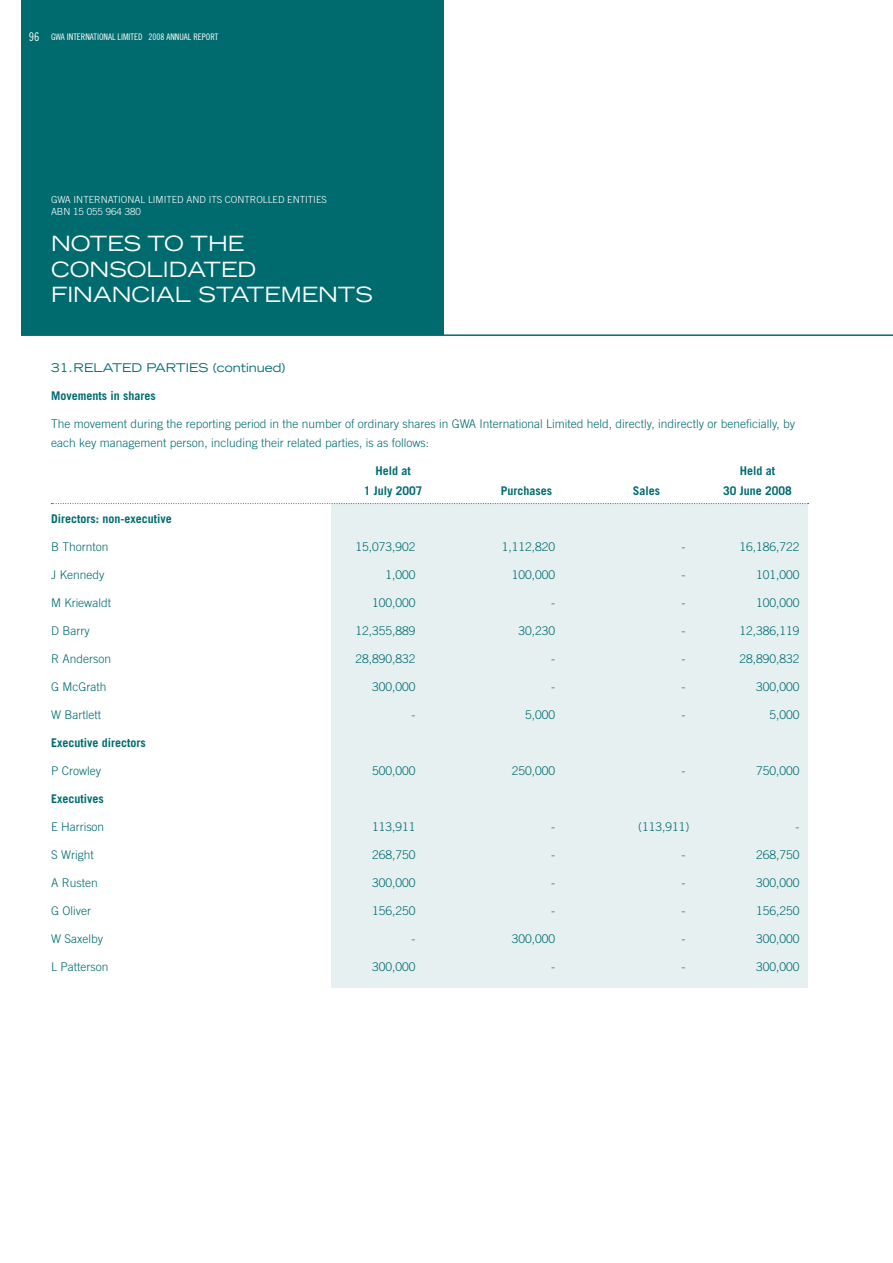
<style>
.page{position:relative;width:893px;height:1263px;background:#fff}
.page>*{position:absolute;margin:0;border:0;box-sizing:border-box;transform-origin:0 0}
.t1{font:expanded 21px "Trade Gothic LT Std";color:#fff}
.t2{font:300 12px/19.5px "Trade Gothic LT Std";color:#006b6e}
.t3{font:700 12px "Trade Gothic LT Std";color:#006b6e}
.t4{font:expanded 12px "Trade Gothic LT Std";color:#006b6e}
.t5{font:300 9.75px/12px "Trade Gothic LT Std";color:#fff}
.t6{font:9px "Trade Gothic LT Std Cn 18";color:#fff}
.s1{font-size:12px}
</style>
<div class="page">
<div style="left:21px;top:0;width:423px;height:335px;background:#006b6e"></div>
<hr style="left:0;top:334px;width:893px;height:2px;background:#006b6e">
<div style="left:0;top:0;width:21px;height:638px;background:#fff"></div>
<div style="left:332px;top:503px;width:476px;height:485px;background:#e6f0f0"></div>
<svg style="left:51px;top:503px;width:757px;height:1px"></svg>
<p class="t6" style="left:29px;top:31px;width:191px"><span class="s1">96</span> GWA INTERNATIONAL LIMITED 2008 ANNUAL REPORT</p>
<p class="t5" style="left:51px;top:193px;width:277px">GWA International Li mited and its controlled entiti es<br>ABN 15 055 964 380</p>
<h1 class="t1" style="left:51px;top:230px;width:19px">NOTES</h1>
<h1 class="t1" style="left:148px;top:230px;width:96px">TO THE</h1>
<h1 class="t1" style="left:51px;top:255px;width:20px">CONSO</h1>
<h1 class="t1" style="left:147px;top:255px;width:41px">LIDATED</h1>
<h1 class="t1" style="left:51px;top:281px;width:42px">FINANC</h1>
<h1 class="t1" style="left:150px;top:281px;width:67px">IAL STATEMENTS</h1>
<p class="t4" style="left:51px;top:359px;width:236px">31. R ELATED PARTI ES (CONTINUED)</p>
<p class="t3" style="left:51px;top:388px;width:106px">Movements in shares</p>
<p class="t2" style="left:51px;top:413px;width:746px">The movement during the reporting period in the number of ordinary shares in GWA International Limited held, directly, indirectly or beneficially, by each key management person, including their related parties, is as follows:</p>
<p class="t3" style="left:375px;top:464px;width:37px">Held at</p>
<p class="t3" style="left:740px;top:464px;width:37px">Held at</p>
<p class="t3" style="left:364px;top:483px;width:60px">1 July 2007</p>
<p class="t3" style="left:501px;top:483px;width:53px">Purchases</p>
<p class="t3" style="left:633px;top:483px;width:29px">Sales</p>
<p class="t3" style="left:723px;top:483px;width:70px">30 June 2008</p>
<p class="t3" style="left:51px;top:511px;width:122px">Directors: non-executive</p>
<p class="t2" style="left:51px;top:537px;width:59px">B Thornton</p>
<p class="t2" style="left:355px;top:537px;width:62px">15,073,902</p>
<p class="t2" style="left:502px;top:537px;width:55px">1,112,820</p>
<p class="t2" style="left:682px;top:537px;width:5px">-</p>
<p class="t2" style="left:739px;top:537px;width:62px">16,186,722</p>
<p class="t2" style="left:51px;top:565px;width:55px">J Kennedy</p>
<p class="t2" style="left:385px;top:565px;width:32px">1,000</p>
<p class="t2" style="left:512px;top:565px;width:45px">100,000</p>
<p class="t2" style="left:682px;top:565px;width:5px">-</p>
<p class="t2" style="left:756px;top:565px;width:45px">101,000</p>
<p class="t2" style="left:51px;top:593px;width:61px">M Kriewaldt</p>
<p class="t2" style="left:372px;top:593px;width:45px">100,000</p>
<p class="t2" style="left:551px;top:593px;width:5px">-</p>
<p class="t2" style="left:682px;top:593px;width:5px">-</p>
<p class="t2" style="left:756px;top:593px;width:45px">100,000</p>
<p class="t2" style="left:51px;top:621px;width:40px">D Barry</p>
<p class="t2" style="left:355px;top:621px;width:62px">12,355,889</p>
<p class="t2" style="left:518px;top:621px;width:38px">30,230</p>
<p class="t2" style="left:682px;top:621px;width:5px">-</p>
<p class="t2" style="left:739px;top:621px;width:62px">12,386,119</p>
<p class="t2" style="left:51px;top:649px;width:62px">R Anderson</p>
<p class="t2" style="left:355px;top:649px;width:62px">28,890,832</p>
<p class="t2" style="left:551px;top:649px;width:5px">-</p>
<p class="t2" style="left:682px;top:649px;width:5px">-</p>
<p class="t2" style="left:739px;top:649px;width:62px">28,890,832</p>
<p class="t2" style="left:51px;top:677px;width:57px">G M cGrath</p>
<p class="t2" style="left:372px;top:677px;width:45px">300,000</p>
<p class="t2" style="left:551px;top:677px;width:5px">-</p>
<p class="t2" style="left:682px;top:677px;width:5px">-</p>
<p class="t2" style="left:756px;top:677px;width:45px">300,000</p>
<p class="t2" style="left:51px;top:705px;width:52px">W Bartlett</p>
<p class="t2" style="left:412px;top:705px;width:5px">-</p>
<p class="t2" style="left:525px;top:705px;width:32px">5,000</p>
<p class="t2" style="left:682px;top:705px;width:5px">-</p>
<p class="t2" style="left:769px;top:705px;width:32px">5,000</p>
<p class="t3" style="left:51px;top:735px;width:96px">Executive directors</p>
<p class="t2" style="left:51px;top:761px;width:51px">P Crowley</p>
<p class="t2" style="left:372px;top:761px;width:45px">500,000</p>
<p class="t2" style="left:512px;top:761px;width:45px">250,000</p>
<p class="t2" style="left:682px;top:761px;width:5px">-</p>
<p class="t2" style="left:756px;top:761px;width:45px">750,000</p>
<p class="t3" style="left:51px;top:791px;width:54px">Executives</p>
<p class="t2" style="left:51px;top:817px;width:55px">E Harrison</p>
<p class="t2" style="left:372px;top:817px;width:45px">113,911</p>
<p class="t2" style="left:551px;top:817px;width:5px">-</p>
<p class="t2" style="left:638px;top:817px;width:53px">(113,911)</p>
<p class="t2" style="left:796px;top:817px;width:5px">-</p>
<p class="t2" style="left:51px;top:845px;width:44px">S Wright</p>
<p class="t2" style="left:372px;top:845px;width:45px">268,750</p>
<p class="t2" style="left:551px;top:845px;width:5px">-</p>
<p class="t2" style="left:682px;top:845px;width:5px">-</p>
<p class="t2" style="left:756px;top:845px;width:45px">268,750</p>
<p class="t2" style="left:51px;top:873px;width:48px">A R usten</p>
<p class="t2" style="left:372px;top:873px;width:45px">300,000</p>
<p class="t2" style="left:551px;top:873px;width:5px">-</p>
<p class="t2" style="left:682px;top:873px;width:5px">-</p>
<p class="t2" style="left:756px;top:873px;width:45px">300,000</p>
<p class="t2" style="left:51px;top:901px;width:41px">G Oliver</p>
<p class="t2" style="left:372px;top:901px;width:45px">156,250</p>
<p class="t2" style="left:551px;top:901px;width:5px">-</p>
<p class="t2" style="left:682px;top:901px;width:5px">-</p>
<p class="t2" style="left:756px;top:901px;width:45px">156,250</p>
<p class="t2" style="left:51px;top:929px;width:53px">W Saxelby</p>
<p class="t2" style="left:412px;top:929px;width:5px">-</p>
<p class="t2" style="left:512px;top:929px;width:45px">300,000</p>
<p class="t2" style="left:682px;top:929px;width:5px">-</p>
<p class="t2" style="left:756px;top:929px;width:45px">300,000</p>
<p class="t2" style="left:51px;top:957px;width:59px">L Patterson</p>
<p class="t2" style="left:372px;top:957px;width:45px">300,000</p>
<p class="t2" style="left:551px;top:957px;width:5px">-</p>
<p class="t2" style="left:682px;top:957px;width:5px">-</p>
<p class="t2" style="left:756px;top:957px;width:45px">300,000</p>
</div>
